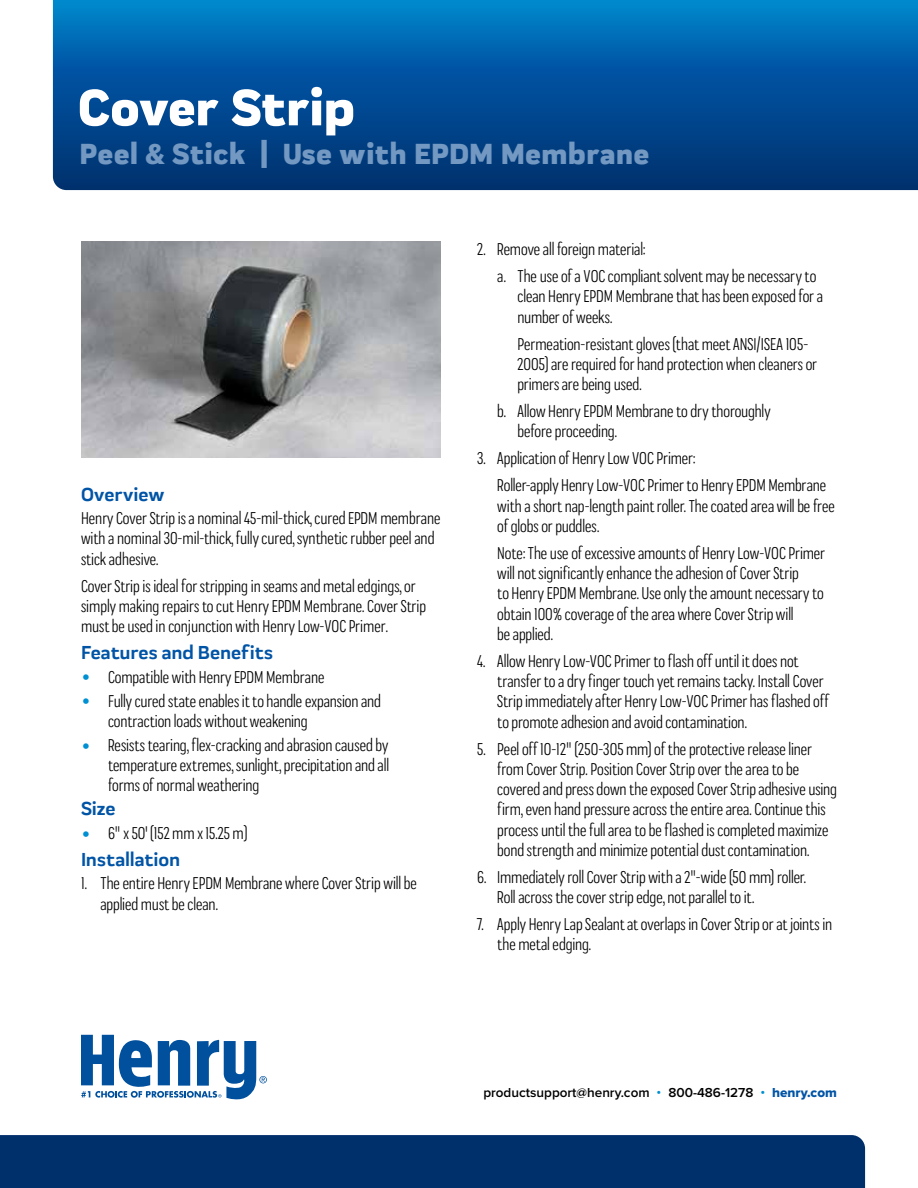
<style>
.page{position:relative;width:918px;height:1188px;background:#fff}
.page>*{position:absolute;margin:0;border:0;box-sizing:border-box;transform-origin:0 0}
.t1{font:800 52.5px "Praktika";letter-spacing:-.01em;color:#fff}
.t2{font:800 30px "Praktika";letter-spacing:.005em;color:#7398c1}
.t3{font:700 19.5px "Praktika";letter-spacing:-.005em;color:#0054a6}
.t4{font:condensed 18px/20.2px "Praktika";color:#000}
.t5{font:600 13.5px "Proxima Nova";color:#000}
.s1{font-family:"Proxima Nova Extrabld";font-weight:400}
.s2{font-stretch:normal}
.s3{color:#0090d2}
.s4{font-family:"Proxima Nova Extrabld";font-weight:400;color:#0054a6}
</style>
<div class="page">
<svg style="left:81px;top:1035px;width:186px;height:64px"></svg>
<svg style="left:53px;top:0;width:865px;height:190px;background:#00529a"></svg>
<div style="left:0;top:1135px;width:865px;height:53px;background:#00306c"></div>
<img style="left:81px;top:242px;width:360px;height:216px">
<h1 class="t1" style="left:78px;top:64px;width:279px">Cover Strip</h1>
<h2 class="t2" style="left:80px;top:129px;width:571px">Peel <span class="s1">&amp;</span> Stick | Use with EPDM Membrane</h2>
<p class="t3" style="left:81px;top:479px;width:85px">Overview</p>
<p class="t4" style="left:81px;top:507px;width:361px">Henry Cover Strip is a nominal 45-mil-thick, cured EPDM membrane with a nominal 30-mil-thick, fully cured, synthetic rubber peel and stick adhesive.</p>
<p class="t4" style="left:81px;top:574px;width:347px">Cover Strip is ideal for stripping in seams and metal edgings, or simply making repairs to cut Henry EPDM Membrane. Cover Strip must be used in conjunction with Henry Low-VOC Primer.</p>
<p class="t3" style="left:81px;top:637px;width:194px">Features and Benefits</p>
<p class="t4" style="left:108px;top:663px;width:275px;line-height:24px">Compatible with Henry EPDM Membrane<br>Fully cured state enables it to handle expansion and</p>
<p class="t4" style="left:108px;top:708px;width:282px;line-height:24px">contraction loads without weakening<br>Resists tearing, flex-cracking and abrasion caused by</p>
<p class="t4" style="left:108px;top:754px;width:283px">temperature extremes, sunlight, precipitation and all forms of normal weathering</p>
<p class="t3" style="left:81px;top:793px;width:36px">Size</p>
<p class="t4" style="left:108px;top:822px;width:141px">6<span class="s2">"</span> x 50' (152 mm x 15.25 m)</p>
<p class="t3" style="left:81px;top:844px;width:101px">Installation</p>
<p class="t4" style="left:101px;top:872px;width:318px;text-indent:-20px">1. The entire Henry EPDM Membrane where Cover Strip will be applied must be clean.</p>
<p class="t4" style="left:497px;top:234px;width:321px;line-height:27px;text-indent:-20px">2. Remove all foreign material:<br>a. The use of a VOC compliant solvent may be necessary to</p>
<p class="t4" style="left:518px;top:285px;width:307px">clean Henry EPDM Membrane that has been exposed for a number of weeks.</p>
<p class="t4" style="left:518px;top:332px;width:301px">Permeation-resistant gloves (that meet ANSI/ISEA 105-<br>2005) are required for hand protection when cleaners or primers are being used.</p>
<p class="t4" style="left:518px;top:400px;width:255px;text-indent:-20px">b. Allow Henry EPDM Membrane to dry thoroughly before proceeding.</p>
<p class="t4" style="left:497px;top:444px;width:330px;line-height:27px;text-indent:-20px">3. Application of Henry Low VOC Primer:<br>Roller-apply Henry Low-VOC Primer to Henry EPDM Membrane</p>
<p class="t4" style="left:497px;top:494px;width:339px">with a short nap-length paint roller. The coated area will be free of globs or puddles.</p>
<p class="t4" style="left:497px;top:541px;width:329px">Note: The use of excessive amounts of Henry Low-VOC Primer will not significantly enhance the adhesion of Cover Strip<br>to Henry EPDM Membrane. Use only the amount necessary to obtain 100% coverage of the area where Cover Strip will<br>be applied.</p>
<p class="t4" style="left:497px;top:649px;width:333px;text-indent:-20px">4. Allow Henry Low-VOC Primer to flash off until it does not transfer to a dry finger touch yet remains tacky. Install Cover Strip immediately after Henry Low-VOC Primer has flashed off to promote adhesion and avoid contamination.</p>
<p class="t4" style="left:497px;top:737px;width:341px;text-indent:-20px">5. Peel off 10-12<span class="s2">"</span> (250-305 mm) of the protective release liner from Cover Strip. Position Cover Strip over the area to be covered and press down the exposed Cover Strip adhesive using firm, even hand pressure across the entire area. Continue this process until the full area to be flashed is completed maximize bond strength and minimize potential dust contamination.</p>
<p class="t4" style="left:497px;top:865px;width:311px;text-indent:-20px">6. Immediately roll Cover Strip with a 2<span class="s2">"</span>-wide (50 mm) roller.<br>Roll across the cover strip edge, not parallel to it.</p>
<p class="t4" style="left:497px;top:913px;width:336px;text-indent:-20px">7. Apply Henry Lap Sealant at overlaps in Cover Strip or at joints in the metal edging.</p>
<p class="t5" style="left:483px;top:1083px;width:355px">productsupport@henry.com <span class="s3">•</span> 800-486-1278 <span class="s3">•</span> <span class="s4">henry.com</span></p>
</div>
